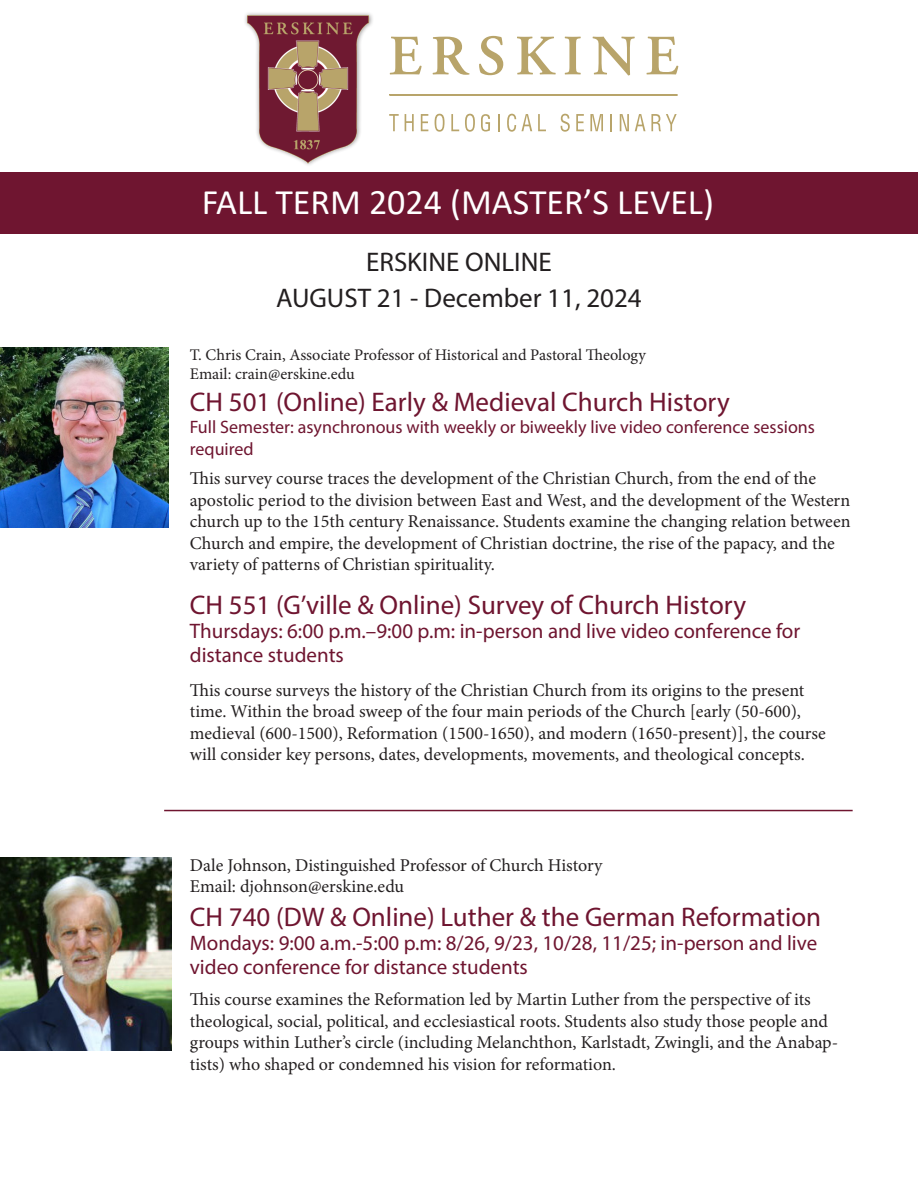
<style>
.page{position:relative;width:918px;height:1188px;background:#fff}
.page>*{position:absolute;margin:0;border:0;box-sizing:border-box;transform-origin:0 0}
.t1{font:36px "Calibri";color:#fff}
.t2{font:27px "Myriad Pro";color:#6f1530}
.t3{font:27px "Myriad Pro";color:#231f20}
.t4{font:21px/24px "Myriad Pro";color:#6f1530}
.t5{font:18px/21.6px "Minion Pro";color:#231f20}
.t6{font:18px/21.6px "Myriad Pro";color:#6f1530}
.t7{font:16.2px "Minion Pro";letter-spacing:-.005em;color:#231f20}
</style>
<div class="page">
<div style="left:0;top:173px;width:918px;height:61px;background:#6f1530"></div>
<div style="left:243px;top:11px;width:131px;height:156px;background:#231f20;opacity:.49"></div>
<img style="left:248px;top:16px;width:121px;height:148px">
<div style="left:389px;top:94px;width:289px;height:2px;border:1px solid #b8a46a"></div>
<svg style="left:390px;top:37px;width:32px;height:37px"></svg>
<svg style="left:432px;top:37px;width:38px;height:38px"></svg>
<svg style="left:479px;top:36px;width:24px;height:39px"></svg>
<svg style="left:517px;top:37px;width:39px;height:37px"></svg>
<svg style="left:565px;top:37px;width:16px;height:37px"></svg>
<svg style="left:592px;top:37px;width:43px;height:38px"></svg>
<svg style="left:646px;top:37px;width:32px;height:37px"></svg>
<svg style="left:481px;top:114px;width:9px;height:18px"></svg>
<svg style="left:389px;top:114px;width:10px;height:17px"></svg>
<svg style="left:405px;top:114px;width:9px;height:17px"></svg>
<svg style="left:421px;top:114px;width:7px;height:17px"></svg>
<svg style="left:435px;top:114px;width:10px;height:18px"></svg>
<svg style="left:451px;top:114px;width:8px;height:17px"></svg>
<svg style="left:465px;top:114px;width:10px;height:18px"></svg>
<svg style="left:498px;top:114px;width:2px;height:17px"></svg>
<svg style="left:507px;top:114px;width:25px;height:18px"></svg>
<svg style="left:538px;top:114px;width:8px;height:17px"></svg>
<svg style="left:561px;top:114px;width:9px;height:18px"></svg>
<svg style="left:576px;top:114px;width:8px;height:17px"></svg>
<svg style="left:590px;top:114px;width:13px;height:17px"></svg>
<svg style="left:611px;top:114px;width:1px;height:17px"></svg>
<svg style="left:620px;top:114px;width:9px;height:17px"></svg>
<svg style="left:635px;top:114px;width:10px;height:17px"></svg>
<svg style="left:651px;top:114px;width:26px;height:17px"></svg>
<hr style="left:164px;top:810px;width:689px;height:1px;background:#6f1530">
<img style="left:0;top:348px;width:169px;height:179px">
<img style="left:0;top:858px;width:172px;height:192px">
<p class="t1" style="left:202px;top:177px;width:514px">FALL TERM 2024 (MASTER’S LEVEL)</p>
<p class="t3" style="left:366px;top:245px;width:187px">ERSKINE ONLINE</p>
<p class="t3" style="left:276px;top:281px;width:367px">AUGUST 21 - December 11, 2024</p>
<p class="t7" style="left:190px;top:344px;width:458px">T. Chris Crain, Associate Professor of Historical and Pastoral Theology</p>
<p class="t7" style="left:190px;top:363px;width:166px">Email: crain@erskine.edu</p>
<p class="t2" style="left:190px;top:386px;width:541px">CH 501 (Online) Early &amp; Medieval Church History</p>
<p class="t6" style="left:190px;top:416px;width:627px">Full Semester: asynchronous with weekly or biweekly live video conference sessions required</p>
<p class="t5" style="left:190px;top:468px;width:662px">This survey course traces the development of the Christian Church, from the end of the apostolic period to the division between East and West, and the development of the Western church up to the 15th century Renaissance. Students examine the changing relation between Church and empire, the development of Christian doctrine, the rise of the papacy, and the variety of patterns of Christian spirituality.</p>
<p class="t2" style="left:190px;top:589px;width:558px">CH 551 (G’ville &amp; Online) Survey of Church History</p>
<p class="t4" style="left:190px;top:619px;width:612px">Thursdays: 6:00 p.m.–9:00 p.m: in-person and live video conference for distance students</p>
<p class="t5" style="left:190px;top:679px;width:638px">This course surveys the history of the Christian Church from its origins to the present time. Within the broad sweep of the four main periods of the Church [early (50-600), medieval (600-1500), Reformation (1500-1650), and modern (1650-present)], the course will consider key persons, dates, developments, movements, and theological concepts.</p>
<p class="t5" style="left:190px;top:854px;width:414px">Dale Johnson, Distinguished Professor of Church History</p>
<p class="t5" style="left:190px;top:876px;width:216px">Email: djohnson@erskine.edu</p>
<p class="t2" style="left:190px;top:901px;width:633px">CH 740 (DW &amp; Online) Luther &amp; the German Reformation</p>
<p class="t4" style="left:190px;top:931px;width:629px">Mondays: 9:00 a.m.-5:00 p.m: 8/26, 9/23, 10/28, 11/25; in-person and live video conference for distance students</p>
<p class="t5" style="left:190px;top:989px;width:650px">This course examines the Reformation led by Martin Luther from the perspective of its theological, social, political, and ecclesiastical roots. Students also study those people and groups within Luther’s circle (including Melanchthon, Karlstadt, Zwingli, and the Anabap&shy;tists) who shaped or condemned his vision for reformation.</p>
</div>
